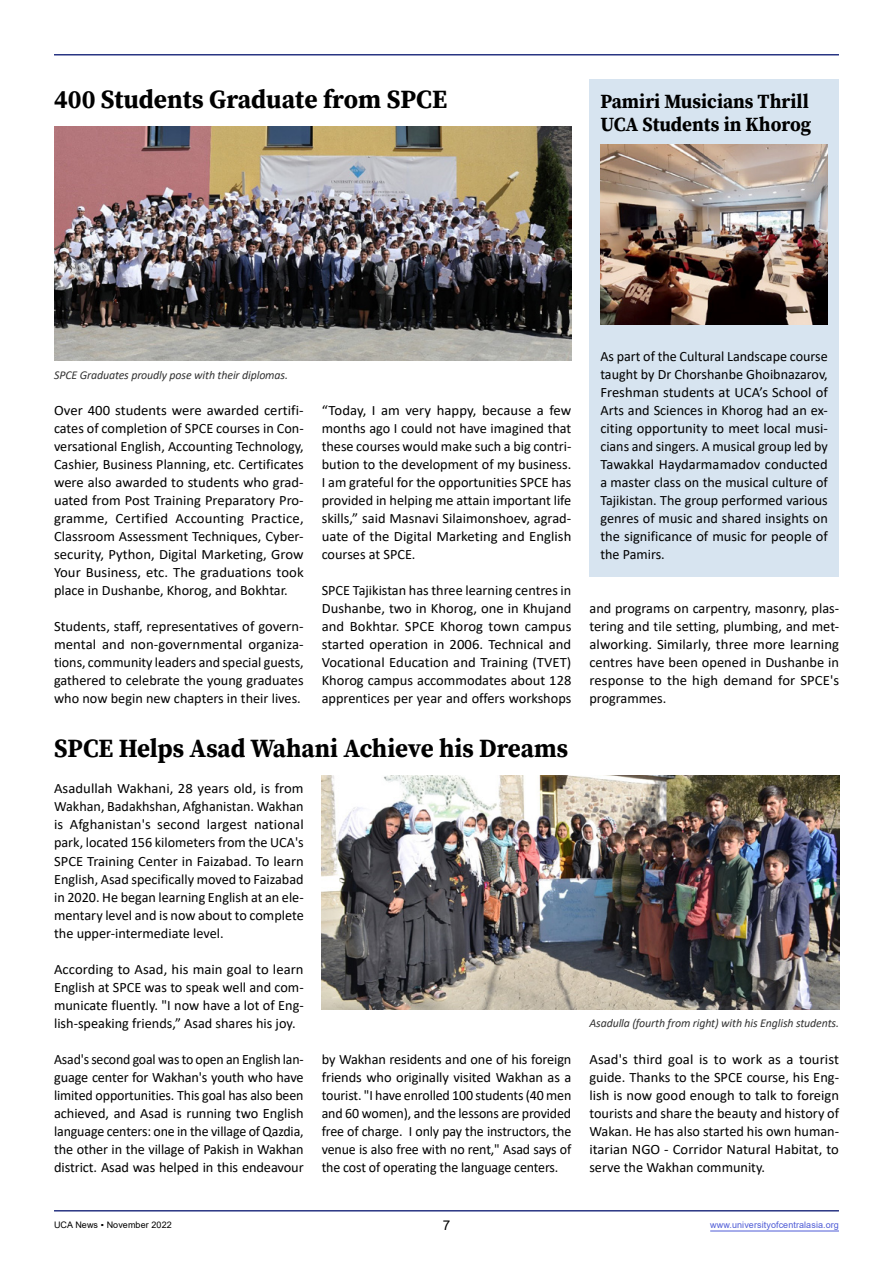
<style>
.page{position:relative;width:893px;height:1263px;background:#fff}
.page>*{position:absolute;margin:0;border:0;box-sizing:border-box;transform-origin:0 0}
.t1{font:26.25px "Source Serif Variable";color:#000;scale:.95 1}
.t2{font:26.25px "Source Serif Variable";color:#000}
.t3{font:20.1px/23.4px "Source Serif Variable";color:#000;scale:.95 1}
.t4{font:14.25px/18px "Calibri";color:#000;text-align:justify}
.t5{font:13.5px "Arial";color:#000}
.t6{font:italic 12px "Calibri";letter-spacing:-.01em;color:#333}
.t7{font:9px "Arial";letter-spacing:.01em;color:#4f5cd6}
.t8{font:9px "Arial";letter-spacing:.01em;color:#000}
</style>
<div class="page">
<hr style="left:54px;top:1210px;width:785px;height:1px;background:#283583">
<hr style="left:54px;top:54px;width:785px;height:2px;background:#283583">
<img style="left:322px;top:775px;width:517px;height:235px">
<img style="left:54px;top:126px;width:517px;height:235px">
<div style="left:589px;top:80px;width:250px;height:497px;background:#d7e4f0"></div>
<img style="left:600px;top:144px;width:228px;height:180px">
<hr style="left:710px;top:1230px;width:129px;height:1px;background:#4f5cd6">
<h1 class="t2" style="left:54px;top:82px;width:395px">400 Students Graduate from SPCE</h1>
<h2 class="t3" style="left:600px;top:89px;width:223px">Pamiri Musicians Thrill<br>UCA Students in Khorog</h2>
<p class="t6" style="left:54px;top:366px;width:235px">SPCE Graduates proudly pose with their diplomas.</p>
<p class="t4" style="left:54px;top:401px;width:251px">Over 400 students were awarded certifi&shy;cates of completion of SPCE courses in Con&shy;versational English, Accounting Technology, Cashier, Business Planning, etc. Certificates were also awarded to students who grad&shy;uated from Post Training Preparatory Pro&shy;gramme, Certified Accounting Practice, Classroom Assessment Techniques, Cyber&shy;security, Python, Digital Marketing, Grow Your Business, etc. The graduations took place in Dushanbe, Khorog, and Bokhtar.</p>
<p class="t4" style="left:54px;top:617px;width:251px">Students, staff, representatives of govern&shy;mental and non-governmental organiza&shy;tions, community leaders and special guests, gathered to celebrate the young graduates who now begin new chapters in their lives.</p>
<p class="t4" style="left:322px;top:401px;width:251px">“Today, I am very happy, because a few months ago I could not have imagined that these courses would make such a big contri&shy;bution to the development of my business.<br>I am grateful for the opportunities SPCE has provided in helping me attain important life skills,” said Masnavi Silaimonshoev, agrad&shy;uate of the Digital Marketing and English courses at SPCE.</p>
<p class="t4" style="left:322px;top:581px;width:251px">SPCE Tajikistan has three learning centres in Dushanbe, two in Khorog, one in Khujand and Bokhtar. SPCE Khorog town campus started operation in 2006. Technical and Vocational Education and Training (TVET)<br>Khorog campus accommodates about 128 apprentices per year and offers workshops</p>
<p class="t4" style="left:600px;top:346px;width:229px">As part of the Cultural Landscape course taught by Dr Chorshanbe Ghoibnazarov, Freshman students at UCA’s School of Arts and Sciences in Khorog had an ex&shy;citing opportunity to meet local musi&shy;cians and singers. A musical group led by Tawakkal Haydarmamadov conducted a master class on the musical culture of Tajikistan. The group performed various genres of music and shared insights on the significance of music for people of the Pamirs.</p>
<p class="t4" style="left:589px;top:599px;width:251px">and programs on carpentry, masonry, plas&shy;tering and tile setting, plumbing, and met&shy;alworking. Similarly, three more learning centres have been opened in Dushanbe in response to the high demand for SPCE's programmes.</p>
<h1 class="t1" style="left:54px;top:731px;width:543px">SPCE Helps Asad Wahani Achieve his Dreams</h1>
<p class="t4" style="left:54px;top:779px;width:251px">Asadullah Wakhani, 28 years old, is from Wakhan, Badakhshan, Afghanistan. Wakhan is Afghanistan's second largest national park, located 156 kilometers from the UCA's SPCE Training Center in Faizabad. To learn English, Asad specifically moved to Faizabad in 2020. He began learning English at an ele&shy;mentary level and is now about to complete the upper-intermediate level.</p>
<p class="t4" style="left:54px;top:960px;width:251px">According to Asad, his main goal to learn English at SPCE was to speak well and com&shy;municate fluently. "I now have a lot of Eng&shy;lish-speaking friends,” Asad shares his joy.</p>
<p class="t4" style="left:54px;top:1050px;width:251px">Asad's second goal was to open an English lan&shy;guage center for Wakhan's youth who have limited opportunities. This goal has also been achieved, and Asad is running two English language centers: one in the village of Qazdia, the other in the village of Pakish in Wakhan district. Asad was helped in this endeavour</p>
<p class="t4" style="left:322px;top:1050px;width:251px">by Wakhan residents and one of his foreign friends who originally visited Wakhan as a tourist. "I have enrolled 100 students (40 men and 60 women), and the lessons are provided free of charge. I only pay the instructors, the venue is also free with no rent," Asad says of the cost of operating the language centers.</p>
<p class="t4" style="left:589px;top:1050px;width:251px">Asad's third goal is to work as a tourist guide. Thanks to the SPCE course, his Eng&shy;lish is now good enough to talk to foreign tourists and share the beauty and history of Wakan. He has also started his own human&shy;itarian NGO - Corridor Natural Habitat, to serve the Wakhan community.</p>
<p class="t6" style="left:589px;top:1015px;width:251px">Asadulla (fourth from right) with his English students.</p>
<p class="t8" style="left:54px;top:1218px;width:119px">UCA News ▪ November 2022</p>
<p class="t5" style="left:443px;top:1215px;width:9px">7</p>
<p class="t7" style="left:710px;top:1218px;width:130px">www.universityofcentralasia.org</p>
</div>
